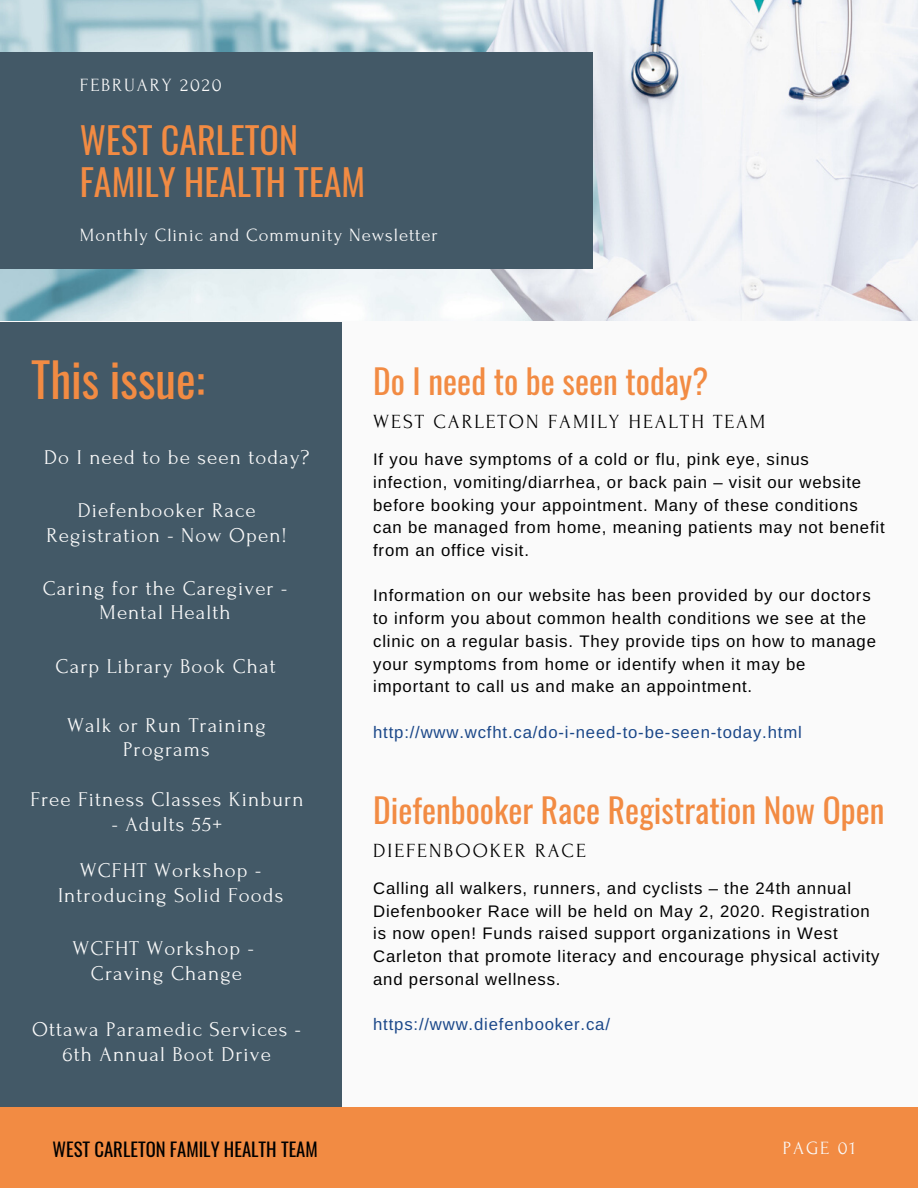
<style>
.page{position:relative;width:918px;height:1188px;background:#fafafa}
.page>*{position:absolute;margin:0;border:0;box-sizing:border-box;transform-origin:0 0}
.t1{font:46.65px "Oswald";color:#f28b43}
.t2{font:36px/42.3px "Oswald";color:#f28b43}
.t3{font:33.45px "Oswald";color:#f28b43}
.t4{font:21px/24.3px "Forum";letter-spacing:.05em;color:#fafafa;text-align:center}
.t5{font:20.1px "Forum";letter-spacing:.1em;color:#000}
.t6{font:18.6px "Forum";letter-spacing:.05em;color:#fafafa}
.t7{font:18.6px "Oswald";color:#000}
.t8{font:18.6px "Forum";letter-spacing:.1em;color:#fafafa}
.t9{font:16.65px/22.8px "Arimo";letter-spacing:.05em;color:#000}
.t10{font:16.65px "Arimo";letter-spacing:.05em;color:#1a4789}
</style>
<div class="page">
<div style="left:0;top:323px;width:342px;height:784px;background:#435967"></div>
<img style="left:0;top:0;width:918px;height:321px">
<div style="left:0;top:52px;width:593px;height:216px;background:#435967"></div>
<div style="left:0;top:1107px;width:918px;height:81px;background:#f28b43"></div>
<p class="t8" style="left:80px;top:75px;width:143px">FEBRUARY 2020</p>
<h2 class="t2" style="left:80px;top:118px;width:287px">WEST CARLETON<br>FAMILY HEALTH TEAM</h2>
<p class="t6" style="left:80px;top:225px;width:359px">Monthly Clinic and Community Newsletter</p>
<h1 class="t1" style="left:31px;top:343px;width:175px">This issue:</h1>
<p class="t4" style="left:44px;top:445px;width:267px">Do I need to be seen today?</p>
<p class="t4" style="left:47px;top:499px;width:242px">Diefenbooker Race<br>Registration - Now Open!</p>
<p class="t4" style="left:43px;top:577px;width:246px">Caring for the Caregiver -<br>Mental Health</p>
<p class="t4" style="left:56px;top:654px;width:222px">Carp Library Book Chat</p>
<p class="t4" style="left:67px;top:713px;width:200px">Walk or Run Training<br>Programs</p>
<p class="t4" style="left:30px;top:788px;width:275px">Free Fitness Classes Kinburn</p>
<p class="t4" style="left:112px;top:812px;width:112px">- Adults 55+</p>
<p class="t4" style="left:58px;top:859px;width:227px">WCFHT Workshop -<br>Introducing Solid Foods</p>
<p class="t4" style="left:72px;top:937px;width:183px">WCFHT Workshop -<br>Craving Change</p>
<p class="t4" style="left:32px;top:1018px;width:271px">Ottawa Paramedic Services -<br>6th Annual Boot Drive</p>
<h3 class="t3" style="left:373px;top:355px;width:337px">Do I need to be seen today?</h3>
<p class="t5" style="left:373px;top:410px;width:394px">WEST CARLETON FAMILY HEALTH TEAM</p>
<p class="t9" style="left:373px;top:448px;width:513px">If you have symptoms of a cold or flu, pink eye, sinus infection, vomiting/diarrhea, or back pain – visit our website before booking your appointment. Many of these conditions can be managed from home, meaning patients may not benefit from an office visit.</p>
<p class="t9" style="left:373px;top:584px;width:504px">Information on our website has been provided by our doctors to inform you about common health conditions we see at the clinic on a regular basis. They provide tips on how to manage your symptoms from home or identify when it may be important to call us and make an appointment.</p>
<p class="t10" style="left:373px;top:723px;width:430px">http://www.wcfht.ca/do-i-need-to-be-seen-today.html</p>
<h3 class="t3" style="left:373px;top:784px;width:513px">Diefenbooker Race Registration Now Open</h3>
<p class="t5" style="left:373px;top:839px;width:214px">DIEFENBOOKER RACE</p>
<p class="t9" style="left:373px;top:877px;width:508px">Calling all walkers, runners, and cyclists – the 24th annual Diefenbooker Race will be held on May 2, 2020. Registration is now open! Funds raised support organizations in West Carleton that promote literacy and encourage physical activity and personal wellness.</p>
<p class="t10" style="left:373px;top:1015px;width:238px">https://www.diefenbooker.ca/</p>
<p class="t7" style="left:53px;top:1135px;width:267px">WEST CARLETON FAMILY HEALTH TEAM</p>
<p class="t6" style="left:783px;top:1138px;width:74px">PAGE 01</p>
</div>
